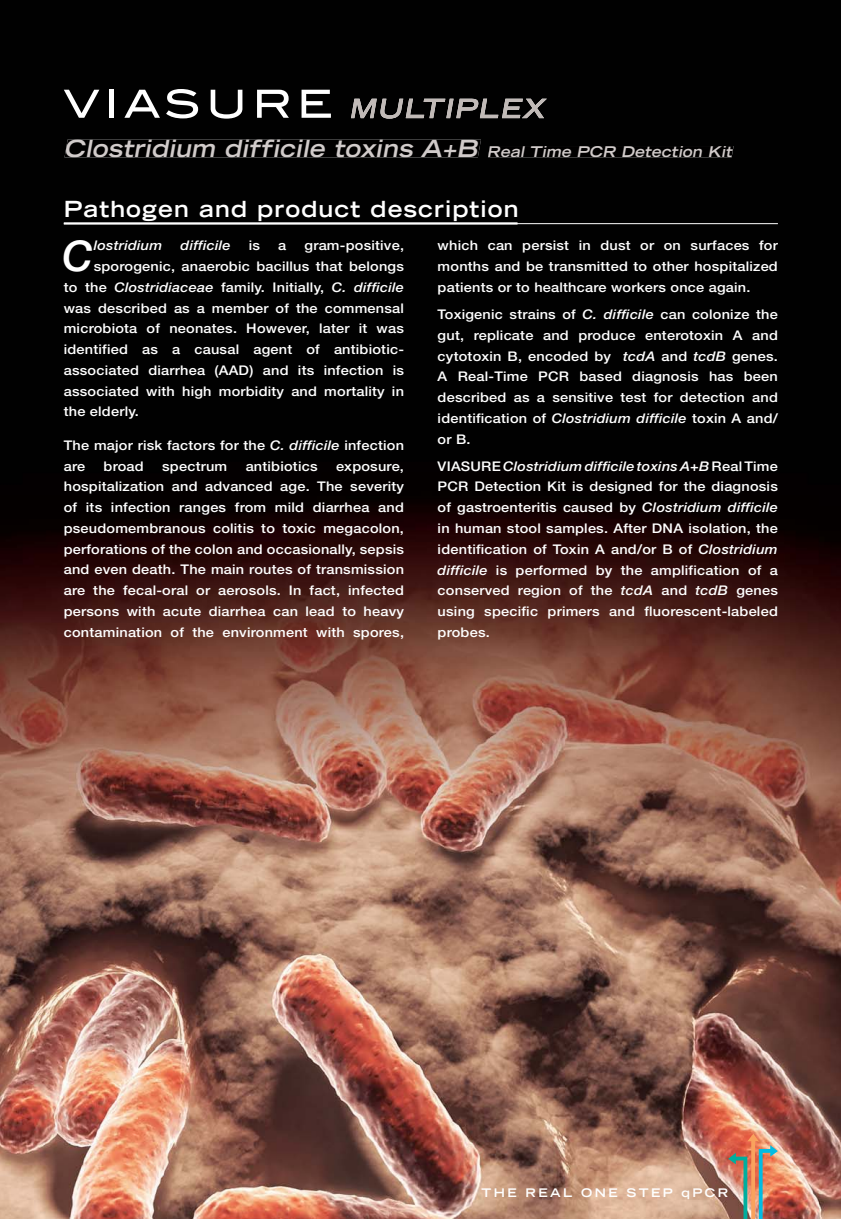
<style>
.page{position:relative;width:841px;height:1219px;background:#fff}
.page>*{position:absolute;margin:0;border:0;box-sizing:border-box;transform-origin:0 0}
.t1{font:italic 500 42.45px "Helvetica Neue";color:#fff}
.t2{font:italic 700 expanded 23.7px "Trade Gothic LT Std";color:#d1cbca}
.t3{font:700 expanded 22.2px "Trade Gothic LT Std";letter-spacing:.05em;color:#fff}
.t4{font:500 13.35px/20.7px "Helvetica Neue";letter-spacing:.015em;color:#fff;text-align:justify;scale:1.09 1}
.t5{font:italic 500 13.35px "Helvetica Neue";letter-spacing:.015em;color:#fff;scale:1.09 1}
.t6{font:700 expanded 11.85px "Trade Gothic LT Std";letter-spacing:.2em;color:#fff}
.s1{font-size:14.85px}
.s2{font-style:italic}
.s3{font-style:normal}
</style>
<div class="page">
<img style="left:0;top:0;width:841px;height:1218px">
<svg style="left:64px;top:90px;width:35px;height:28px"></svg>
<div style="left:109px;top:90px;width:5px;height:28px;background:#fff"></div>
<svg style="left:124px;top:90px;width:36px;height:28px"></svg>
<svg style="left:166px;top:89px;width:32px;height:29px"></svg>
<svg style="left:211px;top:90px;width:31px;height:29px"></svg>
<svg style="left:257px;top:90px;width:32px;height:28px"></svg>
<svg style="left:301px;top:90px;width:30px;height:28px"></svg>
<hr style="left:64px;top:222px;width:453px;height:2px;background:#fff">
<hr style="left:64px;top:223px;width:714px;height:1px;background:#fff">
<div style="left:64px;top:139px;width:417px;height:18px;background:#010000"></div>
<div style="left:488px;top:146px;width:246px;height:11px;background:#010000"></div>
<img style="left:351px;top:99px;width:196px;height:20px">
<img style="left:728px;top:1133px;width:50px;height:85px">
<h2 class="t2" style="left:64px;top:139px;width:672px">Clostridium difficile toxins A+B <span class="s1">Real Time PCR Detection Kit</span></h2>
<h3 class="t3" style="left:64px;top:200px;width:456px">Pathogen and product description</h3>
<h1 class="t1" style="left:62px;top:241px;width:32px">C</h1>
<p class="t5" style="left:94px;top:241px;width:65px">lostridium</p>
<p class="t5" style="left:181px;top:241px;width:47px">difficile</p>
<p class="t4" style="left:249px;top:236px;width:12px">is</p>
<p class="t4" style="left:278px;top:236px;width:9px">a</p>
<p class="t4" style="left:304px;top:236px;width:93px">gram-positive,</p>
<p class="t4" style="left:438px;top:236px;width:314px">which can persist in dust or on surfaces for months and be transmitted to other hospitalized patients or to healthcare workers once again.</p>
<p class="t4" style="left:438px;top:305px;width:314px">Toxigenic strains of <span class="s2">C. difficile</span> can colonize the gut, replicate and produce enterotoxin A and cytotoxin B, encoded by <span class="s2">tcdA</span> and <span class="s2">tcdB</span> genes.<br>A Real-Time PCR based diagnosis has been described as a sensitive test for detection and identification of <span class="s2">Clostridium difficile</span> toxin A and/ or B.</p>
<p class="t4" style="left:438px;top:456px;width:314px">VIASURE <span class="s2">Clostridium difficile toxins A+B</span> Real Time PCR Detection Kit is designed for the diagnosis of gastroenteritis caused by <span class="s2">Clostridium difficile </span>in human stool samples. After DNA isolation, the identification of Toxin A and/or B of <span class="s2">Clostridium difficile</span> is performed by the amplification of a conserved region of the <span class="s2">tcdA</span> and <span class="s2">tcdB</span> genes using specific primers and fluorescent-labeled probes.</p>
<p class="t4" style="left:94px;top:257px;width:286px">sporogenic, anaerobic bacillus that belongs</p>
<p class="t5" style="left:64px;top:282px;width:314px"><span class="s3">to the</span> Clostridiaceae <span class="s3">family. Initially,</span> C. difficile</p>
<p class="t4" style="left:64px;top:299px;width:314px">was described as a member of the commensal</p>
<p class="t4" style="left:64px;top:319px;width:314px">microbiota of neonates. However, later it was</p>
<p class="t4" style="left:64px;top:340px;width:314px">identified as a causal agent of antibiotic-</p>
<p class="t4" style="left:64px;top:361px;width:314px">associated diarrhea (AAD) and its infection is</p>
<p class="t4" style="left:64px;top:382px;width:314px">associated with high morbidity and mortality in</p>
<p class="t4" style="left:64px;top:402px;width:70px">the elderly.</p>
<p class="t4" style="left:64px;top:436px;width:314px">The major risk factors for the <span class="s2">C. difficile</span> infection are</p>
<p class="t4" style="left:104px;top:456px;width:38px">broad</p>
<p class="t4" style="left:162px;top:456px;width:61px">spectrum</p>
<p class="t4" style="left:246px;top:456px;width:67px">antibiotics</p>
<p class="t4" style="left:64px;top:456px;width:314px;text-indent:272px">exposure, hospitalization and advanced age. The severity of its infection ranges from mild diarrhea and pseudomembranous colitis to toxic megacolon, perforations of the colon and occasionally, sepsis and even death. The main routes of transmission are the fecal-oral or aerosols. In fact, infected persons with acute diarrhea can lead to heavy contamination of the environment with spores,</p>
<p class="t6" style="left:481px;top:1187px;width:248px">THE REAL ONE STEP qPCR</p>
</div>
